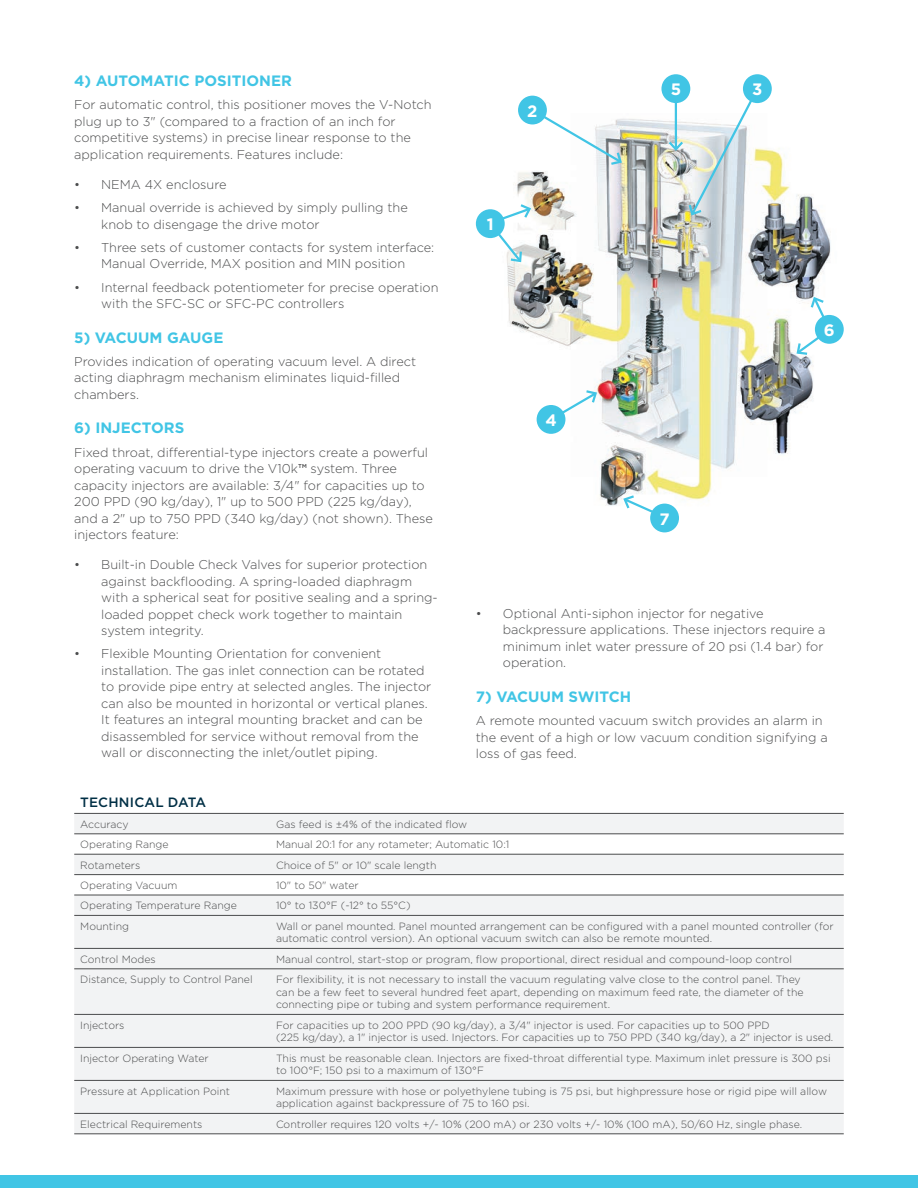
<style>
.page{position:relative;width:918px;height:1188px;background:#fff}
.page>*{position:absolute;margin:0;border:0;box-sizing:border-box;transform-origin:0 0}
.Subhead{font:700 16.5px "Gotham";color:#fff}
.Subhead-2{font:700 15px "Gotham";color:#41c5e5}
.Table___Chart___Grap{font:500 13.5px "Gotham";letter-spacing:.015em;color:#002f45}
.Body_text{font:300 12.75px/16.5px "Gotham";color:#4b4c4d}
.Body_text_-_last{font:300 12.75px/16.5px "Gotham";color:#4b4c4d}
.Table_Text{font:300 10.5px/12.6px "Gotham";color:#4b4c4d}
.s1{font-weight:500}
</style>
<div class="page">
<div style="left:0;top:1175px;width:918px;height:13px;background:#41c5e5"></div>
<img style="left:507px;top:114px;width:337px;height:398px">
<svg style="left:489px;top:202px;width:44px;height:62px"></svg>
<div style="left:476px;top:209px;width:29px;height:29px;background:#41c5e5;border-radius:50%"></div>
<div style="left:661px;top:74px;width:29px;height:29px;background:#41c5e5;border-radius:50%"></div>
<svg style="left:548px;top:389px;width:51px;height:33px"></svg>
<div style="left:537px;top:405px;width:28px;height:29px;background:#41c5e5;border-radius:50%"></div>
<div style="left:743px;top:74px;width:29px;height:29px;background:#41c5e5;border-radius:50%"></div>
<svg style="left:666px;top:86px;width:94px;height:131px"></svg>
<svg style="left:529px;top:114px;width:95px;height:52px"></svg>
<div style="left:518px;top:96px;width:29px;height:28px;background:#41c5e5;border-radius:50%"></div>
<svg style="left:795px;top:295px;width:37px;height:61px"></svg>
<div style="left:815px;top:315px;width:29px;height:29px;background:#41c5e5;border-radius:50%"></div>
<svg style="left:622px;top:494px;width:45px;height:20px"></svg>
<div style="left:650px;top:504px;width:29px;height:28px;background:#41c5e5;border-radius:50%"></div>
<svg style="left:74px;top:814px;width:770px;height:320px;fill:#f2f3f4"></svg>
<hr style="left:74px;top:813px;width:196px;height:1px;background:#4b4c4d">
<hr style="left:270px;top:813px;width:574px;height:1px;background:#4b4c4d">
<hr style="left:74px;top:834px;width:196px;height:1px;background:#4b4c4d">
<hr style="left:270px;top:834px;width:574px;height:1px;background:#4b4c4d">
<hr style="left:74px;top:854px;width:196px;height:1px;background:#4b4c4d">
<hr style="left:270px;top:854px;width:574px;height:1px;background:#4b4c4d">
<hr style="left:74px;top:874px;width:196px;height:1px;background:#4b4c4d">
<hr style="left:270px;top:874px;width:574px;height:1px;background:#4b4c4d">
<hr style="left:74px;top:895px;width:196px;height:1px;background:#4b4c4d">
<hr style="left:270px;top:895px;width:574px;height:1px;background:#4b4c4d">
<hr style="left:74px;top:915px;width:196px;height:1px;background:#4b4c4d">
<hr style="left:270px;top:915px;width:574px;height:1px;background:#4b4c4d">
<hr style="left:74px;top:948px;width:196px;height:1px;background:#4b4c4d">
<hr style="left:270px;top:948px;width:574px;height:1px;background:#4b4c4d">
<hr style="left:74px;top:969px;width:196px;height:1px;background:#4b4c4d">
<hr style="left:270px;top:969px;width:574px;height:1px;background:#4b4c4d">
<hr style="left:74px;top:1014px;width:196px;height:1px;background:#4b4c4d">
<hr style="left:270px;top:1014px;width:574px;height:1px;background:#4b4c4d">
<hr style="left:74px;top:1047px;width:196px;height:1px;background:#4b4c4d">
<hr style="left:270px;top:1047px;width:574px;height:1px;background:#4b4c4d">
<hr style="left:74px;top:1080px;width:196px;height:1px;background:#4b4c4d">
<hr style="left:270px;top:1080px;width:574px;height:1px;background:#4b4c4d">
<hr style="left:74px;top:1113px;width:196px;height:1px;background:#4b4c4d">
<hr style="left:270px;top:1113px;width:574px;height:1px;background:#4b4c4d">
<hr style="left:74px;top:1134px;width:196px;height:1px;background:#4b4c4d">
<hr style="left:270px;top:1134px;width:574px;height:1px;background:#4b4c4d">
<p class="Subhead-2" style="left:74px;top:71px;width:219px">4) AUTOMATIC POSITIONER</p>
<p class="Body_text" style="left:74px;top:96px;width:359px">For automatic control, this positioner moves the V-Notch plug up to 3" (compared to a fraction of an inch for competitive systems) in precise linear response to the application requirements. Features include:</p>
<p class="Body_text" style="left:74px;top:176px;width:154px">• NEMA 4X enclosure</p>
<p class="Body_text" style="left:101px;top:199px;width:308px;text-indent:-27px">• Manual override is achieved by simply pulling the knob to disengage the drive motor</p>
<p class="Body_text" style="left:74px;top:239px;width:362px;text-align:center">• Three sets of customer contacts for system interface:<br>Manual Override, MAX position and MIN position</p>
<p class="Body_text" style="left:101px;top:279px;width:339px;text-indent:-27px">• Internal feedback potentiometer for precise operation with the SFC-SC or SFC-PC controllers</p>
<p class="Subhead-2" style="left:74px;top:327px;width:151px">5) VACUUM GAUGE</p>
<p class="Body_text_-_last" style="left:74px;top:353px;width:343px">Provides indication of operating vacuum level. A direct acting diaphragm mechanism eliminates liquid-filled chambers.</p>
<p class="Subhead-2" style="left:74px;top:418px;width:112px">6) INJECTORS</p>
<p class="Body_text" style="left:74px;top:444px;width:360px">Fixed throat, differential-type injectors create a powerful operating vacuum to drive the V10k<span class="s1">™</span> system. Three capacity injectors are available: 3/4" for capacities up to 200 PPD (90 kg/day), 1" up to 500 PPD (225 kg/day), and a 2" up to 750 PPD (340 kg/day) (not shown). These injectors feature:</p>
<p class="Body_text" style="left:101px;top:556px;width:338px;text-indent:-27px">• Built-in Double Check Valves for superior protection against backflooding. A spring-loaded diaphragm with a spherical seat for positive sealing and a spring&shy;loaded poppet check work together to maintain system integrity.</p>
<p class="Body_text" style="left:101px;top:645px;width:332px;text-indent:-27px">• Flexible Mounting Orientation for convenient installation. The gas inlet connection can be rotated to provide pipe entry at selected angles. The injector can also be mounted in horizontal or vertical planes.<br>It features an integral mounting bracket and can be disassembled for service without removal from the wall or disconnecting the inlet/outlet piping.</p>
<p class="Subhead" style="left:527px;top:100px;width:12px">2</p>
<p class="Subhead" style="left:487px;top:213px;width:8px">1</p>
<p class="Subhead" style="left:545px;top:409px;width:13px">4</p>
<p class="Subhead" style="left:671px;top:78px;width:12px">5</p>
<p class="Subhead" style="left:752px;top:78px;width:12px">3</p>
<p class="Subhead" style="left:659px;top:508px;width:12px">7</p>
<p class="Subhead" style="left:824px;top:319px;width:12px">6</p>
<p class="Body_text" style="left:503px;top:605px;width:324px;text-indent:-27px">• Optional Anti-siphon injector for negative backpressure applications. These injectors require a minimum inlet water pressure of 20 psi (1.4 bar) for operation.</p>
<p class="Subhead-2" style="left:476px;top:687px;width:157px">7) VACUUM SWITCH</p>
<p class="Body_text_-_last" style="left:476px;top:712px;width:353px">A remote mounted vacuum switch provides an alarm in the event of a high or low vacuum condition signifying a loss of gas feed.</p>
<p class="Table___Chart___Grap" style="left:80px;top:794px;width:128px">TECHNICAL DATA</p>
<p class="Table_Text" style="left:80px;top:818px;width:50px">Accuracy</p>
<p class="Table_Text" style="left:276px;top:818px;width:193px">Gas feed is ±4% of the indicated flow</p>
<p class="Table_Text" style="left:80px;top:838px;width:90px">Operating Range</p>
<p class="Table_Text" style="left:276px;top:838px;width:235px">Manual 20:1 for any rotameter; Automatic 10:1</p>
<p class="Table_Text" style="left:80px;top:858px;width:62px">Rotameters</p>
<p class="Table_Text" style="left:276px;top:858px;width:162px">Choice of 5" or 10" scale length</p>
<p class="Table_Text" style="left:80px;top:879px;width:99px">Operating Vacuum</p>
<p class="Table_Text" style="left:276px;top:879px;width:84px">10" to 50" water</p>
<p class="Table_Text" style="left:80px;top:899px;width:158px">Operating Temperature Range</p>
<p class="Table_Text" style="left:276px;top:899px;width:136px">10° to 130°F (-12° to 55°C)</p>
<p class="Table_Text" style="left:80px;top:920px;width:50px">Mounting</p>
<p class="Table_Text" style="left:276px;top:920px;width:559px">Wall or panel mounted. Panel mounted arrangement can be configured with a panel mounted controller (for automatic control version). An optional vacuum switch can also be remote mounted.</p>
<p class="Table_Text" style="left:80px;top:953px;width:77px">Control Modes</p>
<p class="Table_Text" style="left:276px;top:953px;width:518px">Manual control, start-stop or program, flow proportional, direct residual and compound-loop control</p>
<p class="Table_Text" style="left:80px;top:973px;width:174px">Distance, Supply to Control Panel</p>
<p class="Table_Text" style="left:276px;top:973px;width:529px">For flexibility, it is not necessary to install the vacuum regulating valve close to the control panel. They can be a few feet to several hundred feet apart, depending on maximum feed rate, the diameter of the connecting pipe or tubing and system performance requirement.</p>
<p class="Table_Text" style="left:80px;top:1019px;width:46px">Injectors</p>
<p class="Table_Text" style="left:276px;top:1019px;width:559px">For capacities up to 200 PPD (90 kg/day), a 3/4" injector is used. For capacities up to 500 PPD<br>(225 kg/day), a 1" injector is used. Injectors. For capacities up to 750 PPD (340 kg/day), a 2" injector is used.</p>
<p class="Table_Text" style="left:80px;top:1052px;width:130px">Injector Operating Water</p>
<p class="Table_Text" style="left:276px;top:1052px;width:556px">This must be reasonable clean. Injectors are fixed-throat differential type. Maximum inlet pressure is 300 psi to 100°F; 150 psi to a maximum of 130°F</p>
<p class="Table_Text" style="left:80px;top:1085px;width:151px">Pressure at Application Point</p>
<p class="Table_Text" style="left:276px;top:1085px;width:553px">Maximum pressure with hose or polyethylene tubing is 75 psi, but highpressure hose or rigid pipe will allow application against backpressure of 75 to 160 psi.</p>
<p class="Table_Text" style="left:80px;top:1118px;width:124px">Electrical Requirements</p>
<p class="Table_Text" style="left:276px;top:1118px;width:528px">Controller requires 120 volts +/- 10% (200 mA) or 230 volts +/- 10% (100 mA), 50/60 Hz, single phase.</p>
</div>
